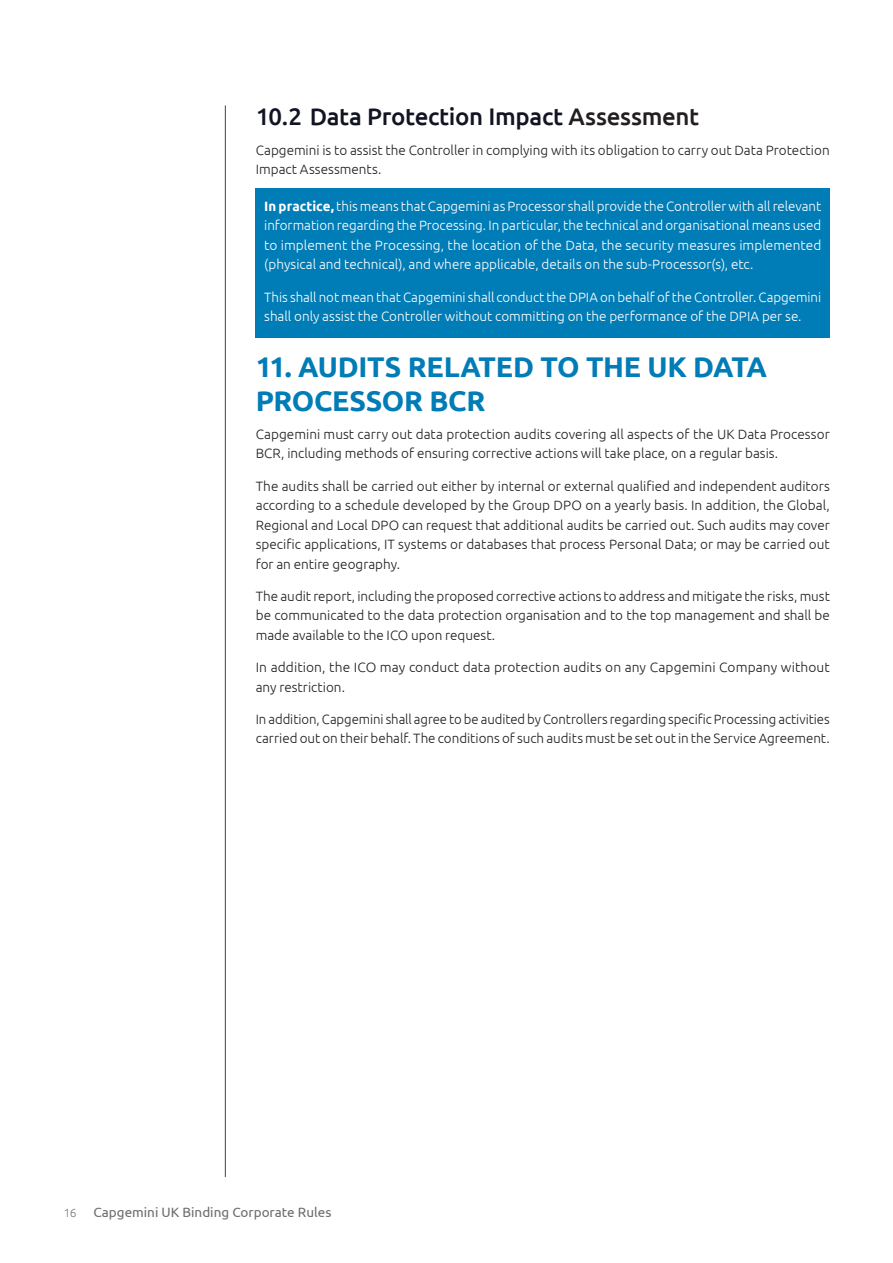
<style>
.page{position:relative;width:893px;height:1263px;background:#fff}
.page>*{position:absolute;margin:0;border:0;box-sizing:border-box;transform-origin:0 0}
.t1{font:700 28.5px/34.2px "Ubuntu";letter-spacing:-.01em;color:#007cb6}
.t2{font:500 24px "Ubuntu";letter-spacing:-.015em;color:#121423}
.t3{font:300 13.5px/19.5px "Ubuntu";color:#231f20}
.t4{font:300 13.5px/19.5px "Ubuntu";color:#fff;text-align:justify}
.t5{font:13.5px "Ubuntu";color:#6c6d70}
.s1{color:#231f20}
.s2{font-weight:700}
.s3{font-weight:300;font-size:12px;color:#76787b}
</style>
<div class="page">
<hr style="left:225px;top:105px;width:1px;height:1072px;background:#595662">
<div style="left:256px;top:188px;width:574px;height:149px;background:#007cb6"></div>
<h2 class="t2" style="left:256px;top:101px;width:445px">10.2 Data Protection Impact <span class="s1">Assessment</span></h2>
<p class="t3" style="left:256px;top:140px;width:575px">Capgemini is to assist the Controller in complying with its obligation to carry out Data Protection<br>Impact Assessments.</p>
<p class="t4" style="left:264px;top:196px;width:559px"><span class="s2">In practice,</span> this means that Capgemini as Processor shall provide the Controller with all relevant information regarding the Processing. In particular, the technical and organisational means used to implement the Processing, the location of the Data, the security measures implemented (physical and technical), and where applicable, details on the sub-Processor(s), etc.</p>
<p class="t4" style="left:264px;top:287px;width:558px">This shall not mean that Capgemini shall conduct the DPIA on behalf of the Controller. Capgemini shall only assist the Controller without committing on the performance of the DPIA per se.</p>
<h1 class="t1" style="left:256px;top:349px;width:513px">11. AUDITS RELATED TO THE UK DATA<br>PROCESSOR BCR</h1>
<p class="t3" style="left:256px;top:424px;width:576px">Capgemini must carry out data protection audits covering all aspects of the UK Data Processor<br>BCR, including methods of ensuring corrective actions will take place, on a regular basis.</p>
<p class="t3" style="left:256px;top:476px;width:576px;text-align:justify">The audits shall be carried out either by internal or external qualified and independent auditors according to a schedule developed by the Group DPO on a yearly basis. In addition, the Global, Regional and Local DPO can request that additional audits be carried out. Such audits may cover specific applications, IT systems or databases that process Personal Data; or may be carried out for an entire geography.</p>
<p class="t3" style="left:256px;top:586px;width:576px;text-align:justify">The audit report, including the proposed corrective actions to address and mitigate the risks, must be communicated to the data protection organisation and to the top management and shall be made available to the ICO upon request.</p>
<p class="t3" style="left:256px;top:657px;width:576px">In addition, the ICO may conduct data protection audits on any Capgemini Company without any restriction.</p>
<p class="t3" style="left:256px;top:709px;width:576px">In addition, Capgemini shall agree to be audited by Controllers regarding specific Processing activities carried out on their behalf. The conditions of such audits must be set out in the Service Agreement.</p>
<p class="t5" style="left:64px;top:1204px;width:269px"><span class="s3">16</span> Capgemini UK Binding Corporate Rules</p>
</div>
